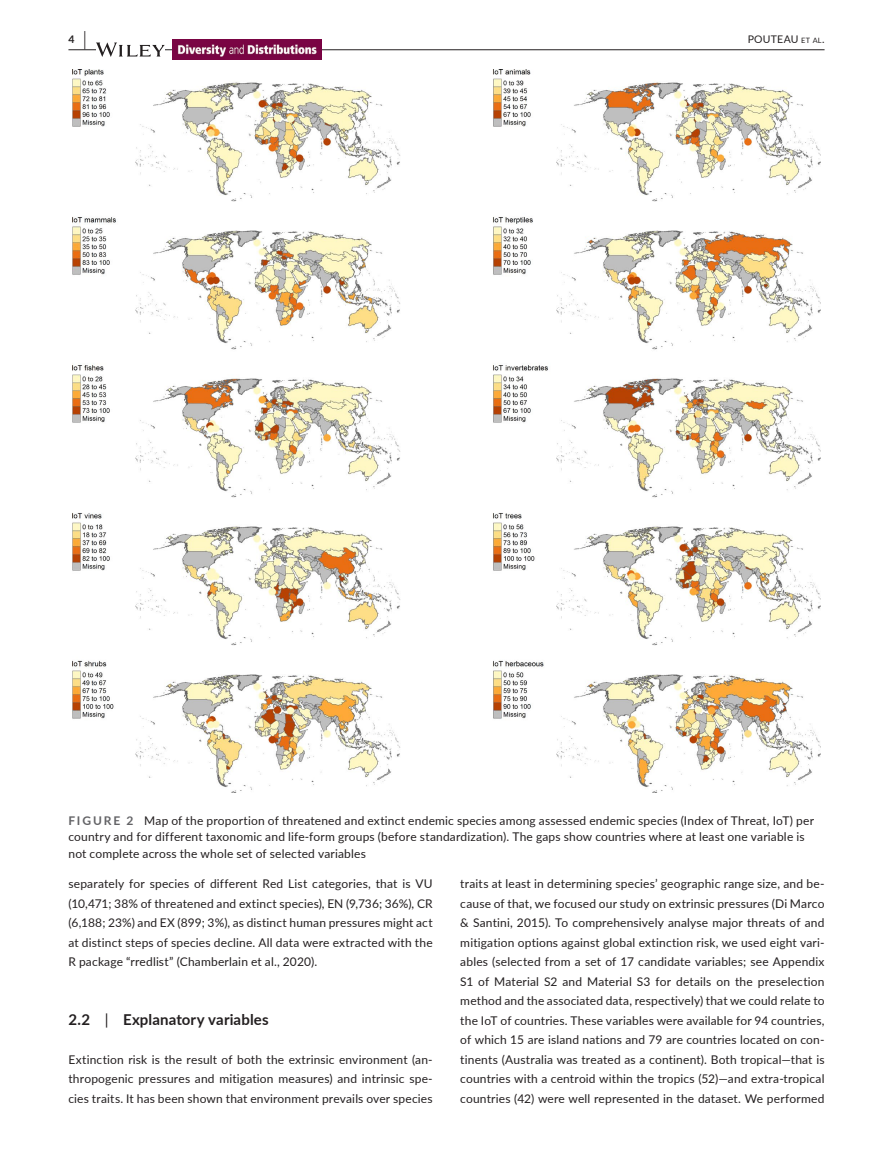
<style>
.page{position:relative;width:893px;height:1174px;background:#fff}
.page>*{position:absolute;margin:0;border:0;box-sizing:border-box;transform-origin:0 0}
.t1{font:700 15px "Lato";letter-spacing:.01em;color:#231f20}
.t2{font:12px/19.5px "Lato";letter-spacing:.015em;color:#231f20;text-align:justify}
.t3{font:10.5px "Lato";letter-spacing:.02em;color:#231f20}
.t4{font:700 10.5px "Lato";color:#231f20}
.s1{font-size:19.5px}
.s2{font-size:7.35px}
.s3{font-weight:700;color:#636366}
.s4{font-weight:400}
</style>
<div class="page">
<hr style="left:68px;top:49px;width:756px;height:1px;background:#231f20">
<svg style="left:96px;top:42px;width:69px;height:15px"></svg>
<img style="left:172px;top:39px;width:149px;height:21px">
<img style="left:72px;top:69px;width:749px;height:723px">
<p class="t4" style="left:68px;top:31px;width:19px">4 <span class="s1">|</span></p>
<p class="t3" style="left:748px;top:31px;width:78px">POUTEAU <span class="s2">et al</span>.</p>
<p class="t2" style="left:68px;top:811px;width:747px;line-height:16.5px;text-align:left"><span class="s3">FIGURE 2</span> Map of the proportion of threatened and extinct endemic species among assessed endemic species (Index of Threat, IoT) per country and for different taxonomic and life-form groups (before standardization). The gaps show countries where at least one variable is not complete across the whole set of selected variables</p>
<p class="t2" style="left:68px;top:873px;width:366px">separately for species of different Red List categories, that is VU (10,471; 38% of threatened and extinct species), EN (9,736; 36%), CR (6,188; 23%) and EX (899; 3%), as distinct human pressures might act at distinct steps of species decline. All data were extracted with the R package “rredlist” (Chamberlain et al., 2020).</p>
<p class="t1" style="left:68px;top:1008px;width:202px">2.2 <span class="s4">|</span> Explanatory variables</p>
<p class="t2" style="left:68px;top:1049px;width:366px">Extinction risk is the result of both the extrinsic environment (an&shy;thropogenic pressures and mitigation measures) and intrinsic spe&shy;cies traits. It has been shown that environment prevails over species</p>
<p class="t2" style="left:460px;top:873px;width:366px">traits at least in determining species’ geographic range size, and be&shy;cause of that, we focused our study on extrinsic pressures (Di Marco &amp; Santini, 2015). To comprehensively analyse major threats of and mitigation options against global extinction risk, we used eight vari&shy;ables (selected from a set of 17 candidate variables; see Appendix S1 of Material S2 and Material S3 for details on the preselection method and the associated data, respectively) that we could relate to the IoT of countries. These variables were available for 94 countries, of which 15 are island nations and 79 are countries located on con&shy;tinents (Australia was treated as a continent). Both tropical—that is countries with a centroid within the tropics (52)—and extra-tropical countries (42) were well represented in the dataset. We performed</p>
</div>
